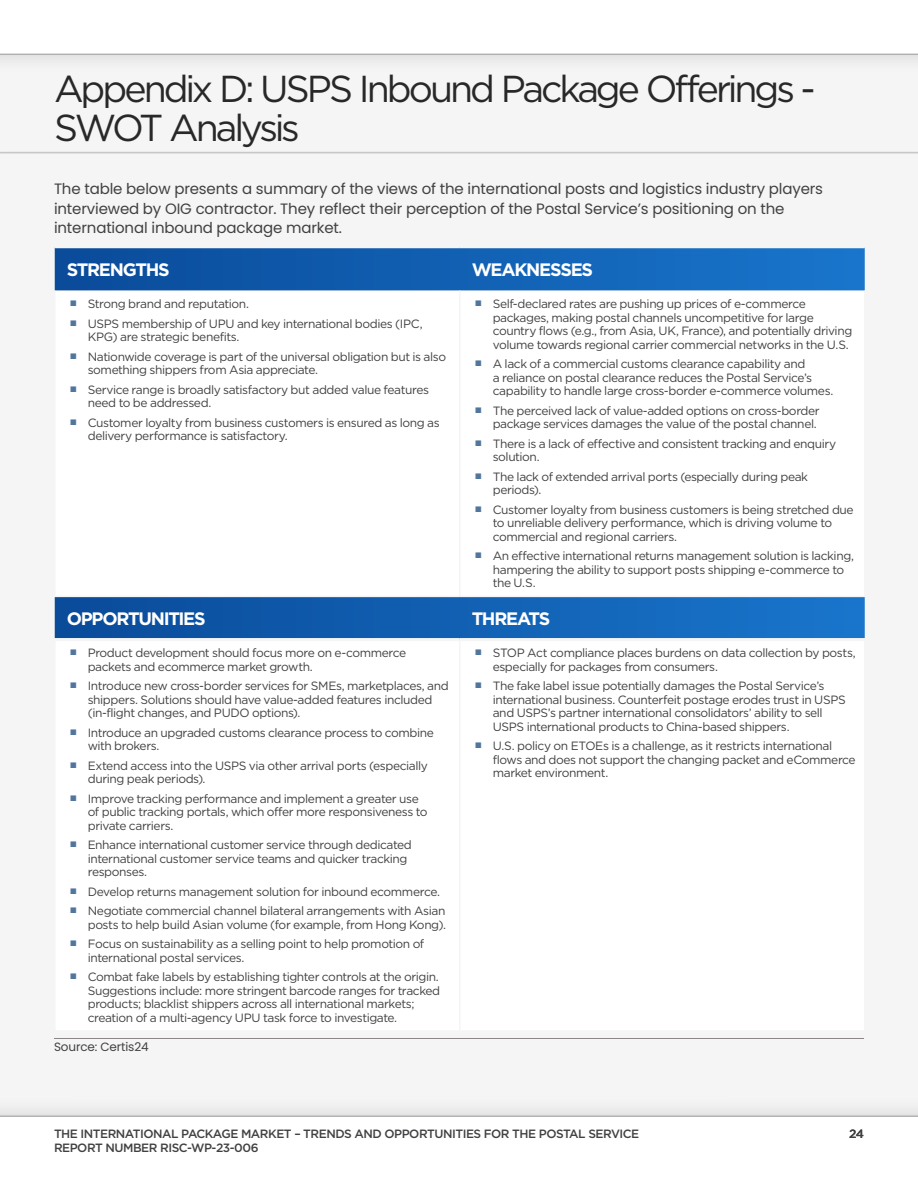
<style>
.page{position:relative;width:918px;height:1188px;background:#fff}
.page>*{position:absolute;margin:0;border:0;box-sizing:border-box;transform-origin:0 0}
.t1{font:37.5px/39px "Gotham";letter-spacing:-.08em;color:#292829}
.t2{font:700 18px "Gotham";letter-spacing:-.07em;color:#fff}
.t3{font:15px/19.5px "Poppins";letter-spacing:-.01em;color:#414042}
.t4{font:12px/13.5px "Gotham";letter-spacing:-.035em;color:#414042}
.t5{font:500 12px "Gotham";letter-spacing:-.04em;color:#414042}
.t6{font:12px "Poppins";letter-spacing:-.01em;color:#414042}
</style>
<div class="page">
<div style="left:0;top:0;width:918px;height:75px;background:#eee"></div>
<div style="left:0;top:0;width:918px;height:54px;background:#fff"></div>
<svg style="left:0;top:1110px;width:918px;height:6px;background:#e2e2e2"></svg>
<svg style="left:0;top:1116px;width:918px;height:1px"></svg>
<hr style="left:0;top:152px;width:918px;height:1px;background:#3e3e3e">
<hr style="left:0;top:153px;width:918px;height:1px;background:#3e3e3e">
<svg style="left:55px;top:248px;width:810px;height:43px;background:#1563b3"></svg>
<svg style="left:55px;top:597px;width:810px;height:41px;background:#1260b2"></svg>
<hr style="left:54px;top:1038px;width:810px;height:1px;background:#8a8687">
<h1 class="t1" style="left:54px;top:68px;width:763px">Appendix D: USPS Inbound Package Offerings -<br>SWOT Analysis</h1>
<p class="t3" style="left:54px;top:179px;width:771px">The table below presents a summary of the views of the international posts and logistics industry players interviewed by OIG contractor. They reflect their perception of the Postal Service’s positioning on the international inbound package market.</p>
<h2 class="t2" style="left:67px;top:259px;width:104px">STRENGTHS</h2>
<h2 class="t2" style="left:472px;top:259px;width:123px">WEAKNESSES</h2>
<p class="t4" style="left:70px;top:297px;width:179px"><sup>■</sup> Strong brand and reputation.</p>
<p class="t4" style="left:88px;top:317px;width:336px;text-indent:-18px"><sup>■</sup> USPS membership of UPU and key international bodies (IPC,<br>KPG) are strategic benefits.</p>
<p class="t4" style="left:88px;top:350px;width:360px;text-indent:-18px"><sup>■</sup> Nationwide coverage is part of the universal obligation but is also something shippers from Asia appreciate.</p>
<p class="t4" style="left:88px;top:383px;width:343px;text-indent:-18px"><sup>■</sup> Service range is broadly satisfactory but added value features need to be addressed.</p>
<p class="t4" style="left:88px;top:416px;width:353px;text-indent:-18px"><sup>■</sup> Customer loyalty from business customers is ensured as long as delivery performance is satisfactory.</p>
<p class="t4" style="left:493px;top:297px;width:361px;text-indent:-18px"><sup>■</sup> Self-declared rates are pushing up prices of e-commerce packages, making postal channels uncompetitive for large country flows (e.g., from Asia, UK, France), and potentially driving volume towards regional carrier commercial networks in the U.S.</p>
<p class="t4" style="left:493px;top:357px;width:340px;text-indent:-18px"><sup>■</sup> A lack of a commercial customs clearance capability and<br>a reliance on postal clearance reduces the Postal Service’s capability to handle large cross-border e-commerce volumes.</p>
<p class="t4" style="left:493px;top:404px;width:329px;text-indent:-18px"><sup>■</sup> The perceived lack of value-added options on cross-border package services damages the value of the postal channel.</p>
<p class="t4" style="left:493px;top:437px;width:345px;text-indent:-18px"><sup>■</sup> There is a lack of effective and consistent tracking and enquiry solution.</p>
<p class="t4" style="left:493px;top:470px;width:317px;text-indent:-18px"><sup>■</sup> The lack of extended arrival ports (especially during peak periods).</p>
<p class="t4" style="left:493px;top:503px;width:362px;text-indent:-18px"><sup>■</sup> Customer loyalty from business customers is being stretched due to unreliable delivery performance, which is driving volume to commercial and regional carriers.</p>
<p class="t4" style="left:493px;top:549px;width:363px;text-indent:-18px"><sup>■</sup> An effective international returns management solution is lacking, hampering the ability to support posts shipping e-commerce to the U.S.</p>
<h2 class="t2" style="left:67px;top:608px;width:140px">OPPORTUNITIES</h2>
<h2 class="t2" style="left:472px;top:608px;width:80px">THREATS</h2>
<p class="t4" style="left:88px;top:646px;width:320px;text-indent:-18px"><sup>■</sup> Product development should focus more on e-commerce packets and ecommerce market growth.</p>
<p class="t4" style="left:88px;top:679px;width:363px;text-indent:-18px"><sup>■</sup> Introduce new cross-border services for SMEs, marketplaces, and shippers. Solutions should have value-added features included (in-flight changes, and PUDO options).</p>
<p class="t4" style="left:88px;top:726px;width:348px;text-indent:-18px"><sup>■</sup> Introduce an upgraded customs clearance process to combine with brokers.</p>
<p class="t4" style="left:88px;top:759px;width:342px;text-indent:-18px"><sup>■</sup> Extend access into the USPS via other arrival ports (especially during peak periods).</p>
<p class="t4" style="left:88px;top:792px;width:341px;text-indent:-18px"><sup>■</sup> Improve tracking performance and implement a greater use of public tracking portals, which offer more responsiveness to private carriers.</p>
<p class="t4" style="left:88px;top:838px;width:326px;text-indent:-18px"><sup>■</sup> Enhance international customer service through dedicated international customer service teams and quicker tracking responses.</p>
<p class="t4" style="left:70px;top:885px;width:370px"><sup>■</sup> Develop returns management solution for inbound ecommerce.</p>
<p class="t4" style="left:70px;top:904px;width:377px;text-align:right"><sup>■</sup> Negotiate commercial channel bilateral arrangements with Asian posts to help build Asian volume (for example, from Hong Kong).</p>
<p class="t4" style="left:88px;top:937px;width:338px;text-indent:-18px"><sup>■</sup> Focus on sustainability as a selling point to help promotion of international postal services.</p>
<p class="t4" style="left:88px;top:970px;width:354px;text-indent:-18px"><sup>■</sup> Combat fake labels by establishing tighter controls at the origin.<br>Suggestions include: more stringent barcode ranges for tracked products; blacklist shippers across all international markets; creation of a multi-agency UPU task force to investigate.</p>
<p class="t4" style="left:493px;top:646px;width:364px;text-indent:-18px"><sup>■</sup> STOP Act compliance places burdens on data collection by posts, especially for packages from consumers.</p>
<p class="t4" style="left:493px;top:679px;width:355px;text-indent:-18px"><sup>■</sup> The fake label issue potentially damages the Postal Service’s international business. Counterfeit postage erodes trust in USPS and USPS’s partner international consolidators’ ability to sell USPS international products to China-based shippers.</p>
<p class="t4" style="left:493px;top:739px;width:364px;text-indent:-18px"><sup>■</sup> U. S. policy on ETOEs is a challenge, as it restricts international flows and does not support the changing packet and eCommerce market environment.</p>
<p class="t6" style="left:54px;top:1040px;width:96px">Source: Certis24</p>
<p class="t5" style="left:54px;top:1127px;width:587px">THE INTERNATIONAL PACKAGE MARKET – TRENDS AND OPPORTUNITIES FOR THE POSTAL SERVICE</p>
<p class="t5" style="left:849px;top:1127px;width:16px">24</p>
<p class="t5" style="left:54px;top:1141px;width:206px">REPORT NUMBER RISC-WP-23-006</p>
</div>
